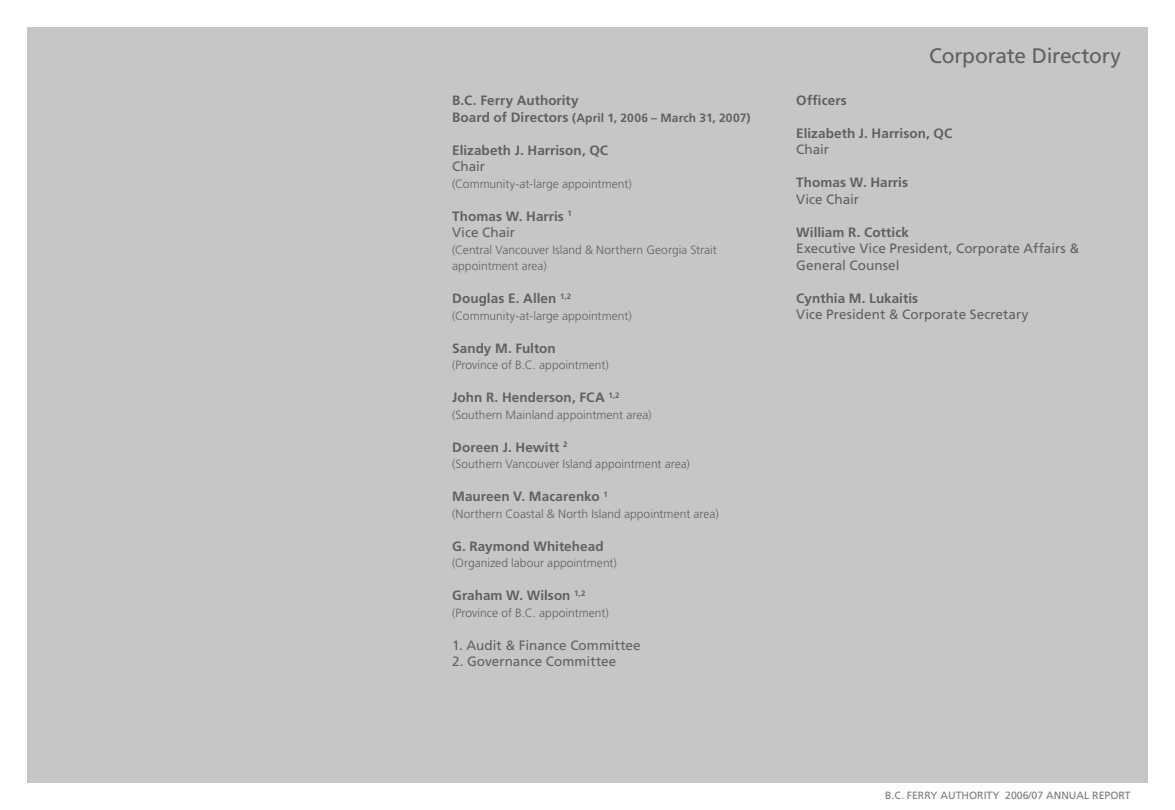
<style>
.page{position:relative;width:1175px;height:810px;background:#fff}
.page>*{position:absolute;margin:0;border:0;box-sizing:border-box;transform-origin:0 0}
.t1{font:21px "Frutiger";letter-spacing:-.01em;color:#616061}
.t2{font:700 13.5px/16.5px "Frutiger";letter-spacing:.005em;color:#616061}
.t3{font:13.5px/16.5px "Frutiger";color:#616061}
.t4{font:300 12px/16.5px "Frutiger";color:#616061}
.t5{font:700 12px "Frutiger";letter-spacing:.01em;color:#616061}
.t6{font:10.5px "Frutiger";color:#7c7b7c}
.s1{font-size:13.5px}
.s2{font-weight:400}
</style>
<div class="page">
<div style="left:27px;top:27px;width:1121px;height:756px;background:#c6c6c6"></div>
<p class="t2" style="left:452px;top:92px;width:128px">B.C. Ferry Authority</p>
<p class="t5" style="left:452px;top:110px;width:300px"><span class="s1">Board of Directors</span> (April 1, 2006 – March 31, 2007)</p>
<p class="t2" style="left:452px;top:141px;width:158px">Elizabeth J. Harrison, QC</p>
<p class="t3" style="left:452px;top:158px;width:34px">Chair</p>
<p class="t4" style="left:452px;top:175px;width:181px">(Community-at-large appointment)</p>
<p class="t2" style="left:452px;top:207px;width:121px">Thomas W. Harris <sup>1<br></sup><span class="s2">Vice Chair</span></p>
<p class="t4" style="left:452px;top:241px;width:266px">(Central Vancouver Island &amp; Northern Georgia Strait appointment area)</p>
<p class="t2" style="left:452px;top:290px;width:121px">Douglas E. Allen <sup>1,2</sup></p>
<p class="t4" style="left:452px;top:307px;width:181px">(Community-at-large appointment)</p>
<p class="t2" style="left:452px;top:339px;width:105px">Sandy M. Fulton</p>
<p class="t4" style="left:452px;top:357px;width:158px">(Province of B.C. appointment)</p>
<p class="t2" style="left:452px;top:389px;width:169px">John R. Henderson, FCA <sup>1,2</sup></p>
<p class="t4" style="left:452px;top:406px;width:201px">(Southern Mainland appointment area)</p>
<p class="t2" style="left:452px;top:438px;width:117px">Doreen J. Hewitt <sup>2</sup></p>
<p class="t4" style="left:452px;top:456px;width:239px">(Southern Vancouver Island appointment area)</p>
<p class="t2" style="left:452px;top:488px;width:157px">Maureen V. Macarenko <sup>1</sup></p>
<p class="t4" style="left:452px;top:505px;width:268px">(Northern Coastal &amp; North Island appointment area)</p>
<p class="t2" style="left:452px;top:537px;width:153px">G. Raymond Whitehead</p>
<p class="t4" style="left:452px;top:555px;width:166px">(Organized labour appointment)</p>
<p class="t2" style="left:452px;top:587px;width:135px">Graham W. Wilson <sup>1,2</sup></p>
<p class="t4" style="left:452px;top:604px;width:158px">(Province of B.C. appointment)</p>
<p class="t3" style="left:452px;top:636px;width:190px">1. Audit &amp; Finance Committee</p>
<p class="t3" style="left:452px;top:653px;width:166px">2. Governance Committee</p>
<h1 class="t1" style="left:929px;top:43px;width:193px">Corporate Directory</h1>
<p class="t2" style="left:796px;top:92px;width:52px">Officers</p>
<p class="t2" style="left:796px;top:125px;width:158px">Elizabeth J. Harrison, QC</p>
<p class="t3" style="left:796px;top:141px;width:34px">Chair</p>
<p class="t2" style="left:796px;top:174px;width:113px">Thomas W. Harris</p>
<p class="t3" style="left:796px;top:191px;width:64px">Vice Chair</p>
<p class="t2" style="left:796px;top:224px;width:114px">William R. Cottick</p>
<p class="t3" style="left:796px;top:240px;width:284px">Executive Vice President, Corporate Affairs &amp;<br>General Counsel</p>
<p class="t2" style="left:796px;top:290px;width:123px">Cynthia M. Lukaitis</p>
<p class="t3" style="left:796px;top:306px;width:234px">Vice President &amp; Corporate Secretary</p>
<p class="t6" style="left:885px;top:789px;width:247px">B.C. FERRY AUTHORITY 2006/07 ANNUAL REPORT</p>
</div>
